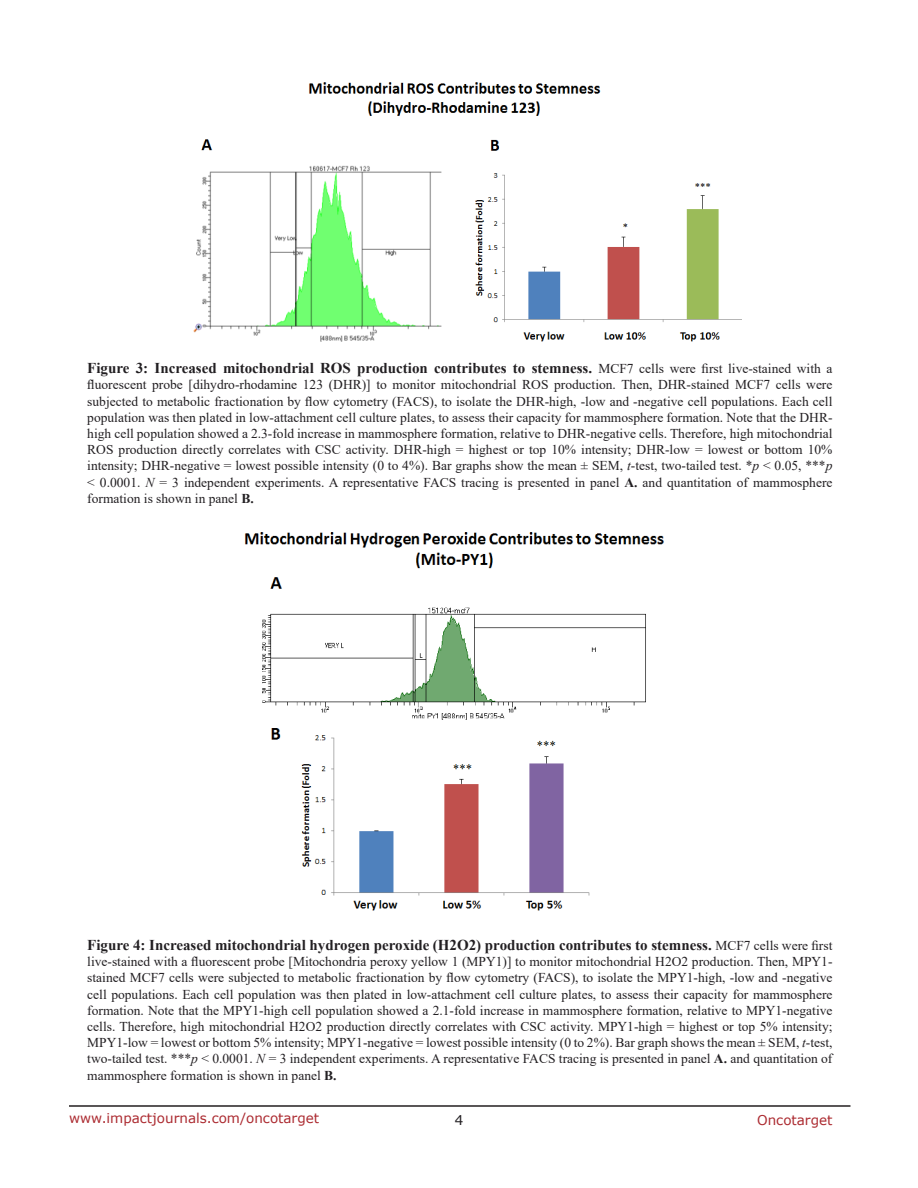
<style>
.page{position:relative;width:918px;height:1188px;background:#fff}
.page>*{position:absolute;margin:0;border:0;box-sizing:border-box;transform-origin:0 0}
.FigureText{font:700 15px "Times New Roman";color:#221f22}
.FigureText-2{font:13.5px/16.2px "Times New Roman";color:#221f22;text-align:justify}
.t1{font:13.5px "Verdana";color:#ac2b31}
.t2{font:13.5px "Verdana";color:#221f22}
.s1{font-weight:400;font-size:13.5px}
.s2{font-style:italic}
.s3{font-weight:700}
</style>
<div class="page">
<hr style="left:69px;top:1105px;width:781px;height:2px;background:#231f20">
<img style="left:193px;top:82px;width:549px;height:260px">
<img style="left:244px;top:532px;width:420px;height:379px">
<p class="FigureText" style="left:87px;top:357px;width:747px">Figure 3: Increased mitochondrial ROS production contributes to stemness. <span class="s1">MCF7 cells were first live-stained with a</span></p>
<p class="FigureText-2" style="left:87px;top:376px;width:747px">fluorescent probe [dihydro-rhodamine 123 (DHR)] to monitor mitochondrial ROS production. Then, DHR-stained MCF7 cells were subjected to metabolic fractionation by flow cytometry (FACS), to isolate the DHR-high, -low and -negative cell populations. Each cell population was then plated in low-attachment cell culture plates, to assess their capacity for mammosphere formation. Note that the DHR&shy;high cell population showed a 2.3-fold increase in mammosphere formation, relative to DHR-negative cells. Therefore, high mitochondrial ROS production directly correlates with CSC activity. DHR-high = highest or top 10% intensity; DHR-low = lowest or bottom 10% intensity; DHR-negative = lowest possible intensity (0 to 4%). Bar graphs show the mean ± SEM, <span class="s2">t</span>-test, two-tailed test. *<span class="s2">p</span> &lt; 0.05, ***<span class="s2">p </span>&lt; 0.0001. <span class="s2">N</span> = 3 independent experiments. A representative FACS tracing is presented in panel <span class="s3">A.</span> and quantitation of mammosphere formation is shown in panel <span class="s3">B.</span></p>
<p class="FigureText" style="left:87px;top:934px;width:747px">Figure 4: Increased mitochondrial hydrogen peroxide (H2O2) production contributes to stemness. <span class="s1">MCF7 cells were first</span></p>
<p class="FigureText-2" style="left:87px;top:953px;width:747px">live-stained with a fluorescent probe [Mitochondria peroxy yellow 1 (MPY1)] to monitor mitochondrial H2O2 production. Then, MPY1- stained MCF7 cells were subjected to metabolic fractionation by flow cytometry (FACS), to isolate the MPY1-high, -low and -negative cell populations. Each cell population was then plated in low-attachment cell culture plates, to assess their capacity for mammosphere formation. Note that the MPY1-high cell population showed a 2.1-fold increase in mammosphere formation, relative to MPY1-negative cells. Therefore, high mitochondrial H2O2 production directly correlates with CSC activity. MPY1-high = highest or top 5% intensity; MPY1-low = lowest or bottom 5% intensity; MPY1-negative = lowest possible intensity (0 to 2%). Bar graph shows the mean ± SEM, <span class="s2">t</span>-test, two-tailed test. ***<span class="s2">p</span> &lt; 0.0001. <span class="s2">N</span> = 3 independent experiments. A representative FACS tracing is presented in panel <span class="s3">A.</span> and quantitation of mammosphere formation is shown in panel <span class="s3">B.</span></p>
<p class="t1" style="left:69px;top:1109px;width:252px">www.impactjournals.com/oncotarget</p>
<p class="t2" style="left:455px;top:1111px;width:10px">4</p>
<p class="t1" style="left:757px;top:1111px;width:77px">Oncotarget</p>
</div>
